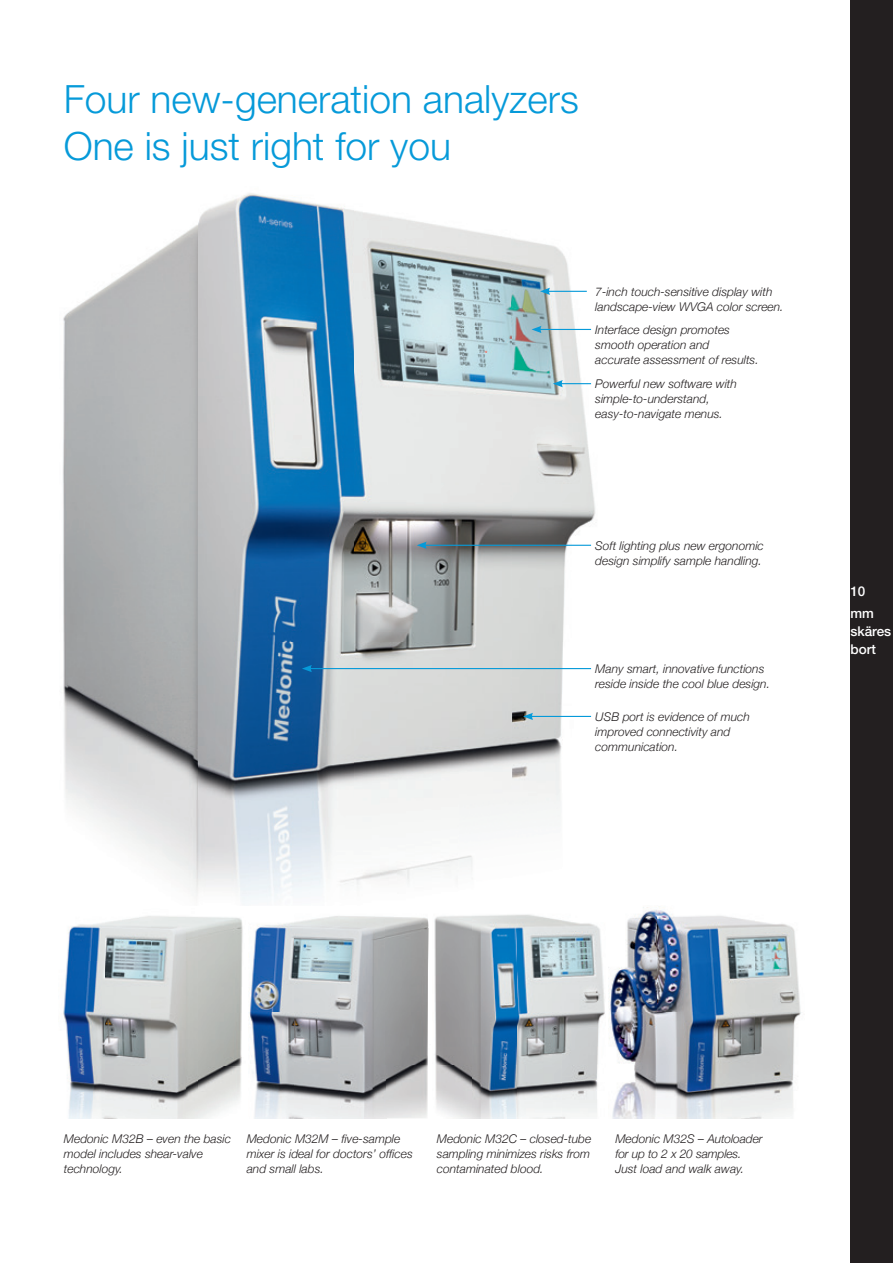
<style>
.page{position:relative;width:893px;height:1263px;background:#fff}
.page>*{position:absolute;margin:0;border:0;box-sizing:border-box;transform-origin:0 0}
.t1{font:300 39px/46.8px "Helvetica Neue LT Pro";color:#069ad9}
.t2{font:500 13.5px/22.2px "Helvetica Neue LT Pro";color:#fff}
.t3{font:italic 300 12px/15px "Helvetica Neue";color:#231f20}
</style>
<div class="page">
<img style="left:63px;top:193px;width:533px;height:709px">
<div style="left:850px;top:0;width:43px;height:1263px;background:#231f20"></div>
<img style="left:63px;top:916px;width:180px;height:202px">
<img style="left:253px;top:914px;width:349px;height:45px">
<img style="left:249px;top:959px;width:179px;height:106px">
<img style="left:252px;top:1065px;width:346px;height:53px">
<img style="left:609px;top:906px;width:192px;height:212px">
<img style="left:434px;top:959px;width:171px;height:106px">
<img style="left:428px;top:914px;width:4px;height:204px">
<hr style="left:548px;top:291px;width:39px;height:1px;background:#069ad9">
<svg style="left:540px;top:288px;width:10px;height:7px"></svg>
<hr style="left:424px;top:545px;width:167px;height:1px;background:#069ad9">
<svg style="left:417px;top:542px;width:10px;height:7px"></svg>
<hr style="left:531px;top:716px;width:60px;height:1px;background:#069ad9">
<svg style="left:523px;top:713px;width:10px;height:7px"></svg>
<hr style="left:539px;top:329px;width:52px;height:1px;background:#069ad9">
<svg style="left:531px;top:326px;width:10px;height:7px"></svg>
<hr style="left:310px;top:668px;width:281px;height:1px;background:#069ad9">
<svg style="left:302px;top:665px;width:10px;height:7px"></svg>
<hr style="left:560px;top:383px;width:31px;height:1px;background:#069ad9">
<svg style="left:553px;top:380px;width:10px;height:7px"></svg>
<h1 class="t1" style="left:64px;top:75px;width:517px">Four new-generation analyzers<br>One is just right for you</h1>
<p class="t3" style="left:595px;top:284px;width:190px">7-inch touch-sensitive display with landscape-view WVGA color screen.</p>
<p class="t3" style="left:595px;top:322px;width:165px">Interface design promotes smooth operation and<br>accurate assessment of results.</p>
<p class="t3" style="left:595px;top:376px;width:143px">Powerful new software with simple-to-understand, easy-to-navigate menus.</p>
<p class="t3" style="left:595px;top:537px;width:170px">Soft lighting plus new ergonomic design simplify sample handling.</p>
<p class="t3" style="left:595px;top:661px;width:176px">Many smart, innovative functions reside inside the cool blue design.</p>
<p class="t3" style="left:595px;top:708px;width:156px">USB port is evidence of much improved connectivity and communication.</p>
<p class="t2" style="left:850px;top:580px;width:25px">10 mm</p>
<p class="t2" style="left:850px;top:622px;width:42px;line-height:18px">skäres bort</p>
<p class="t3" style="left:64px;top:1130px;width:169px">Medonic M32B – even the basic model includes shear-valve technology.</p>
<p class="t3" style="left:437px;top:1130px;width:156px;text-align:justify">Medonic M32C – closed-tube sampling minimizes risks from contaminated blood.</p>
<p class="t3" style="left:247px;top:1130px;width:168px">Medonic M32M – five-sample mixer is ideal for doctors’ offices and small labs.</p>
<p class="t3" style="left:615px;top:1130px;width:149px">Medonic M32S – Autoloader for up to 2 x 20 samples.<br>Just load and walk away.</p>
</div>
